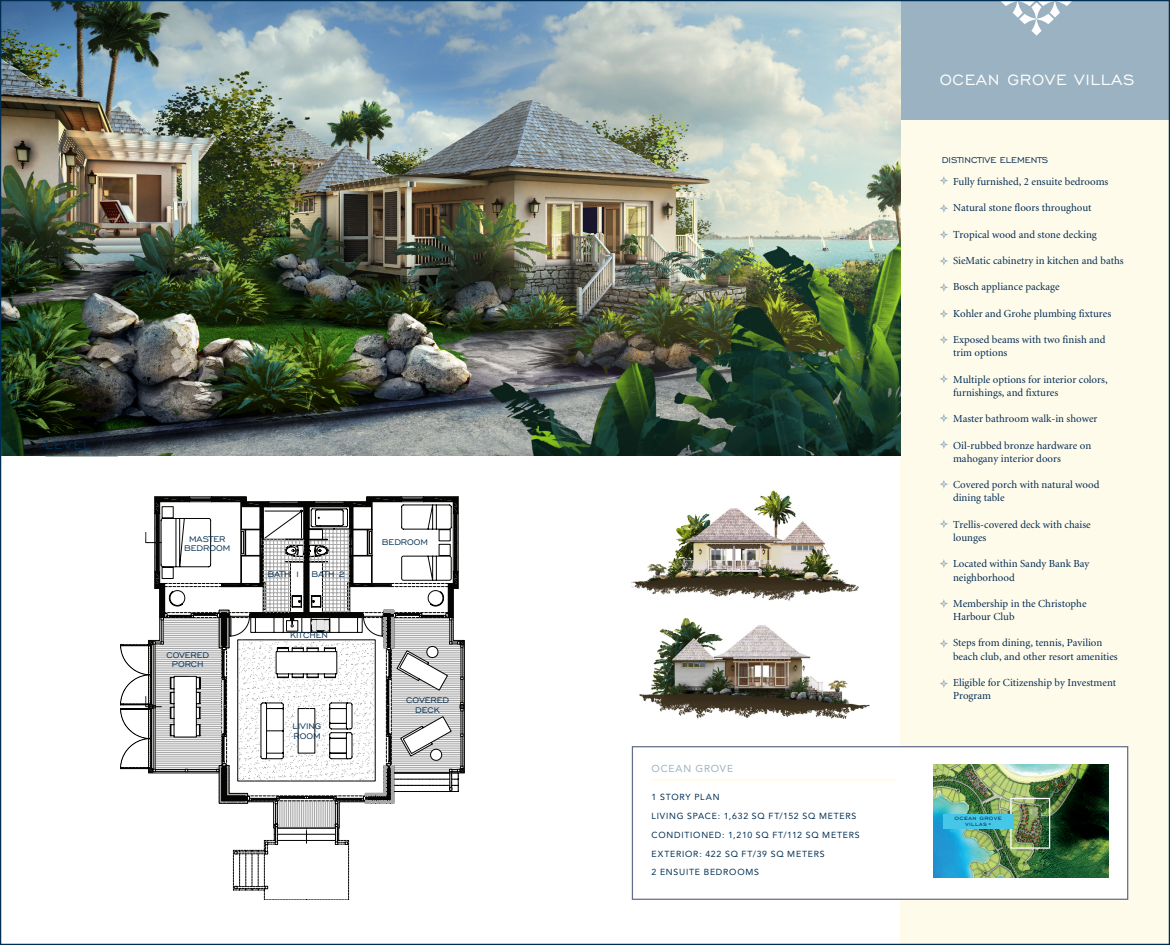
<style>
.page{position:relative;width:1170px;height:945px;background:#fff}
.page>*{position:absolute;margin:0;border:0;box-sizing:border-box;transform-origin:0 0}
.t1{font:19.12px "Engravers Gothic BT";letter-spacing:.035em;color:#fff}
.t2{font:15px "Engravers Gothic BT";letter-spacing:.1em;color:#002e52}
.t3{font:10.75px/13.1px "Minion";color:#002953}
.t4{font:10.75px "Engravers Gothic BT";color:#002953}
.t5{font:10.5px "Engravers Gothic BT";color:#002e52}
.t6{font:10px "Avenir";letter-spacing:.085em;color:#9ab2c1}
.t7{font:8.75px "Avenir";letter-spacing:.09em;color:#002e52}
.t8{font:7.75px "Engravers Gothic BT";letter-spacing:.045em;color:#002e52}
.s1{font-family:"Eurostile Bold Extended Two";font-size:3.88px}
</style>
<div class="page">
<div style="left:900px;top:79px;width:270px;height:866px;background:#fefbea"></div>
<div style="left:897px;top:0;width:273px;height:120px;background:#9ab2c1"></div>
<svg style="left:1002px;top:2px;width:69px;height:34px"></svg>
<img style="left:2px;top:2px;width:898px;height:453px">
<hr style="left:46px;top:456px;width:72px;height:1px;background:#abbbb4">
<div style="left:632px;top:746px;width:496px;height:154px;background:#fff;border:1px solid #656c88"></div>
<hr style="left:652px;top:780px;width:244px;height:1px;background:#fef8dd">
<img style="left:934px;top:764px;width:175px;height:114px">
<div style="left:1010px;top:798px;width:40px;height:51px;border:1px solid #fff"></div>
<div style="left:943px;top:814px;width:71px;height:14px;background:#47c7e7"></div>
<svg style="left:940px;top:176px;width:8px;height:9px"></svg>
<svg style="left:940px;top:204px;width:8px;height:9px"></svg>
<svg style="left:940px;top:230px;width:8px;height:9px"></svg>
<svg style="left:940px;top:257px;width:8px;height:8px"></svg>
<svg style="left:940px;top:309px;width:8px;height:9px"></svg>
<svg style="left:940px;top:335px;width:8px;height:9px"></svg>
<svg style="left:940px;top:374px;width:8px;height:9px"></svg>
<svg style="left:940px;top:414px;width:8px;height:9px"></svg>
<svg style="left:940px;top:440px;width:8px;height:9px"></svg>
<svg style="left:940px;top:480px;width:8px;height:9px"></svg>
<svg style="left:940px;top:519px;width:8px;height:9px"></svg>
<svg style="left:940px;top:283px;width:8px;height:9px"></svg>
<svg style="left:940px;top:679px;width:8px;height:9px"></svg>
<svg style="left:940px;top:559px;width:8px;height:9px"></svg>
<svg style="left:940px;top:599px;width:8px;height:9px"></svg>
<svg style="left:940px;top:639px;width:8px;height:9px"></svg>
<svg style="left:120px;top:497px;width:345px;height:403px"></svg>
<img style="left:632px;top:490px;width:227px;height:111px">
<img style="left:639px;top:618px;width:231px;height:101px">
<p class="t2" style="left:45px;top:437px;width:65px">LEVEL 1</p>
<p class="t5" style="left:189px;top:533px;width:38px">MASTER</p>
<p class="t5" style="left:184px;top:543px;width:48px">BEDROOM</p>
<p class="t5" style="left:166px;top:649px;width:44px">COVERED</p>
<p class="t5" style="left:172px;top:659px;width:33px">PORCH</p>
<p class="t5" style="left:267px;top:569px;width:35px">BATH 1</p>
<p class="t5" style="left:311px;top:569px;width:35px">BATH 2</p>
<p class="t5" style="left:290px;top:630px;width:39px">KITCHEN</p>
<p class="t5" style="left:293px;top:720px;width:30px">LIVING</p>
<p class="t5" style="left:293px;top:730px;width:29px">ROOM</p>
<p class="t5" style="left:382px;top:537px;width:48px">BEDROOM</p>
<p class="t5" style="left:406px;top:695px;width:44px">COVERED</p>
<p class="t5" style="left:415px;top:704px;width:26px">DECK</p>
<p class="t6" style="left:652px;top:762px;width:83px">OCEAN GROVE</p>
<p class="t7" style="left:652px;top:792px;width:69px">1 STORY PLAN</p>
<p class="t7" style="left:652px;top:811px;width:206px">LIVING SPACE: 1,632 SQ FT/152 SQ METERS</p>
<p class="t7" style="left:652px;top:830px;width:210px">CONDITIONED: 1,210 SQ FT/112 SQ METERS</p>
<p class="t7" style="left:652px;top:849px;width:175px">EXTERIOR: 422 SQ FT/39 SQ METERS</p>
<p class="t7" style="left:652px;top:867px;width:109px">2 ENSUITE BEDROOMS</p>
<p class="t1" style="left:940px;top:70px;width:196px">OCEAN GROVE VILLAS</p>
<p class="t4" style="left:942px;top:154px;width:108px">DISTINCTIVE ELEMENTS</p>
<p class="t3" style="left:953px;top:175px;width:157px">Fully furnished, 2 ensuite bedrooms</p>
<p class="t3" style="left:953px;top:202px;width:140px">Natural stone floors throughout</p>
<p class="t3" style="left:953px;top:228px;width:145px">Tropical wood and stone decking</p>
<p class="t3" style="left:953px;top:254px;width:172px">SieMatic cabinetry in kitchen and baths</p>
<p class="t3" style="left:953px;top:281px;width:108px">Bosch appliance package</p>
<p class="t3" style="left:953px;top:307px;width:160px">Kohler and Grohe plumbing fixtures</p>
<p class="t3" style="left:953px;top:334px;width:154px">Exposed beams with two finish and trim options</p>
<p class="t3" style="left:953px;top:373px;width:156px">Multiple options for interior colors, furnishings, and fixtures</p>
<p class="t3" style="left:953px;top:413px;width:146px">Master bathroom walk-in shower</p>
<p class="t3" style="left:953px;top:439px;width:140px">Oil-rubbed bronze hardware on mahogany interior doors</p>
<p class="t3" style="left:953px;top:479px;width:148px">Covered porch with natural wood dining table</p>
<p class="t3" style="left:953px;top:518px;width:139px">Trellis-covered deck with chaise lounges</p>
<p class="t3" style="left:953px;top:558px;width:138px">Located within Sandy Bank Bay neighborhood</p>
<p class="t3" style="left:953px;top:597px;width:135px">Membership in the Christophe</p>
<p class="t3" style="left:953px;top:610px;width:63px">Harbour Club</p>
<p class="t3" style="left:953px;top:637px;width:166px">Steps from dining, tennis, Pavilion beach club, and other resort amenities</p>
<p class="t3" style="left:953px;top:676px;width:165px">Eligible for Citizenship by Investment<br>Program</p>
<p class="t8" style="left:955px;top:814px;width:49px">ocean grove</p>
<p class="t8" style="left:965px;top:819px;width:27px">villas <span class="s1">&gt;</span></p>
</div>
